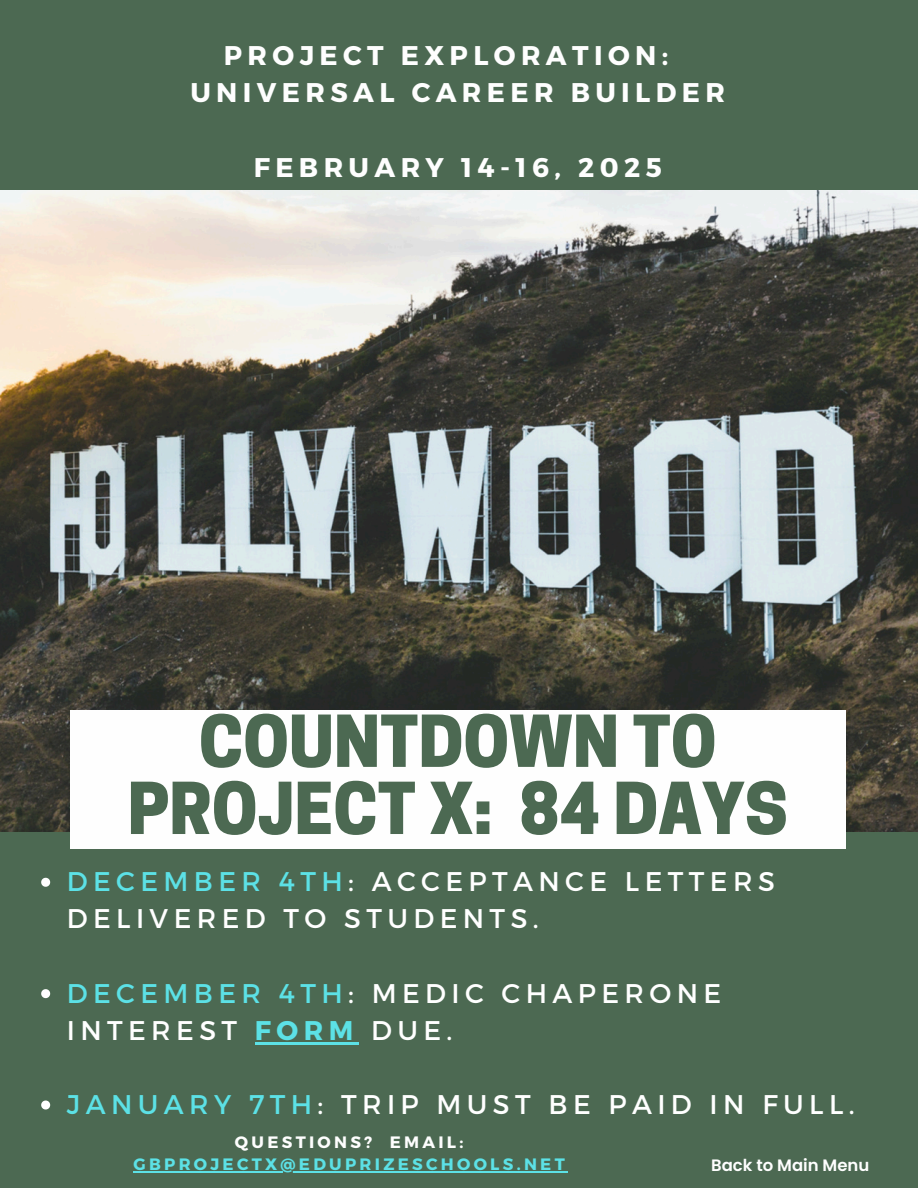
<style>
.page{position:relative;width:918px;height:1188px;background:#4c6952}
.page>*{position:absolute;margin:0;border:0;box-sizing:border-box;transform-origin:0 0}
.t1{font:800 67.2px/67.2px "Cooper Hewitt";color:#4c6952;text-align:center}
.t2{font:27px/37.2px "Montserrat";letter-spacing:.2em;color:#fff}
.t3{font:700 27px/37.2px "Montserrat";letter-spacing:.2em;color:#fefefe}
.t4{font:700 16.5px "Montserrat";letter-spacing:.2em;color:#5ce1e6}
.t5{font:700 16.5px "Montserrat";letter-spacing:.2em;color:#fefefe}
.t6{font:600 16.5px "Poppins";color:#fff}
.s1{color:#5ce1e6}
.s2{font-weight:700;color:#5ce1e6}
</style>
<div class="page">
<img style="left:0;top:190px;width:918px;height:642px">
<div style="left:70px;top:711px;width:775px;height:138px;background:#fefefe"></div>
<hr style="left:134px;top:1172px;width:434px;height:1px;background:#5ce1e6">
<svg style="left:41px;top:878px;width:9px;height:9px"></svg>
<svg style="left:41px;top:989px;width:9px;height:9px"></svg>
<hr style="left:255px;top:1042px;width:104px;height:2px;background:#5ce1e6">
<svg style="left:41px;top:1101px;width:9px;height:9px"></svg>
<p class="t3" style="left:190px;top:36px;width:536px;text-indent:33px">PROJECT EXPLORATION:<br>UNIVERSAL CAREER BUILDER</p>
<h1 class="t3" style="left:254px;top:147px;width:410px">FEBRUARY 14-16, 2025</h1>
<p class="t1" style="left:128px;top:716px;width:662px">COUNTDOWN TO<br>PROJECT X: 84 DAYS</p>
<h4 class="t2" style="left:67px;top:862px;width:709px"><span class="s1">DECEMBER 4TH</span>: ACCEPTANCE LETTERS<br>DELIVERED TO STUDENTS.</h4>
<p class="t2" style="left:67px;top:973px;width:656px"><span class="s1">DECEMBER 4TH</span>: MEDIC CHAPERONE<br>INTEREST <span class="s2">FORM</span> DUE.</p>
<p class="t2" style="left:67px;top:1084px;width:789px"><span class="s1">JANUARY 7TH</span>: TRIP MUST BE PAID IN FULL.</p>
<p class="t5" style="left:235px;top:1131px;width:230px">QUESTIONS? EMAIL:</p>
<p class="t4" style="left:134px;top:1154px;width:433px">GBPROJECTX@EDUPRIZESCHOOLS.NET</p>
<h2 class="t6" style="left:711px;top:1154px;width:160px">Back to Main Menu</h2>
</div>
